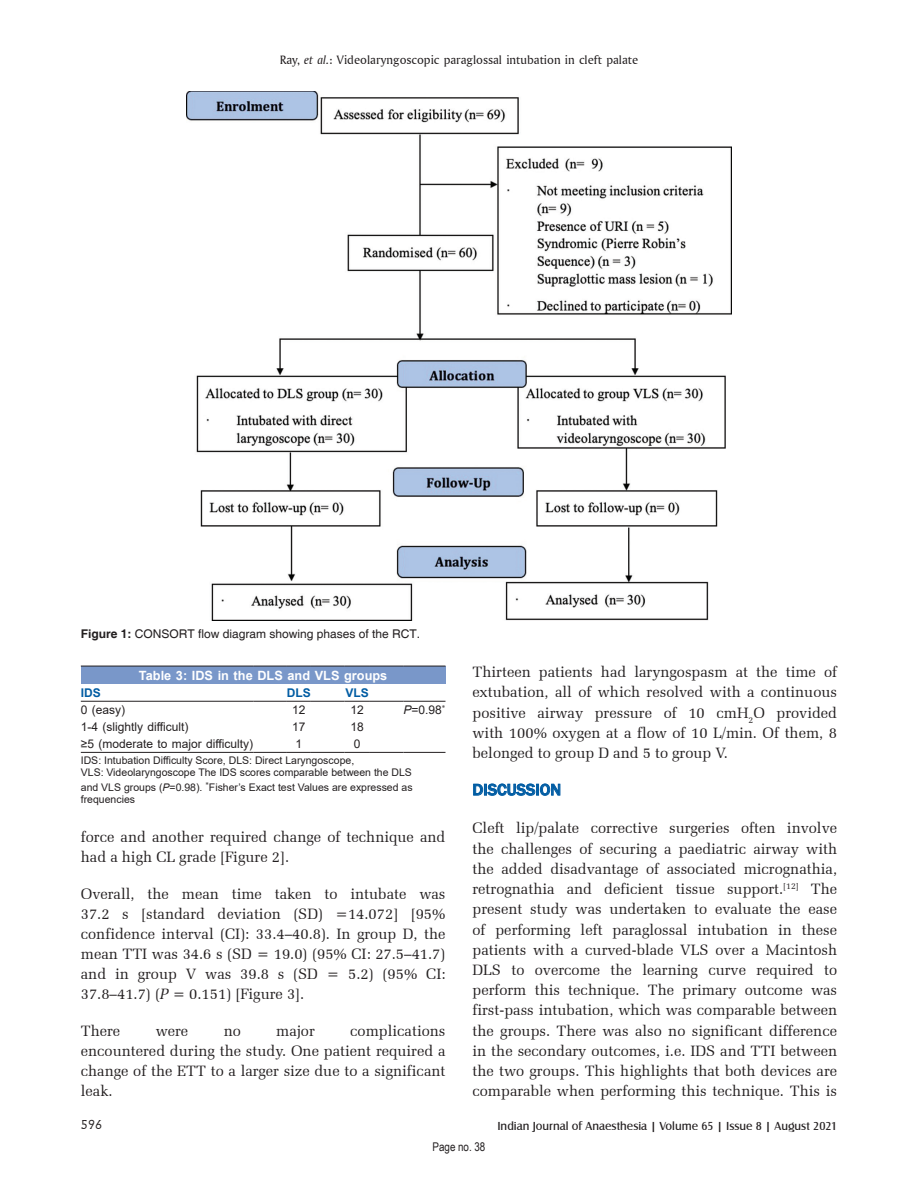
<style>
.page{position:relative;width:918px;height:1188px;background:#fff}
.page>*{position:absolute;margin:0;border:0;box-sizing:border-box;transform-origin:0 0}
.t1{font:500 16.5px "Franklin Gothic";color:#015ca3}
.TX{font:15px/20.2px "Zapf Elliptical 711 BT";color:#231f20;text-align:justify}
.t2{font:12.75px "Amerigo BT Roman A";color:#231f20}
.TT{font:700 12.75px "Arial";color:#fff}
.t3{font:12px "Castle T";color:#231f20}
.FGC{font:12px "Helvetica";color:#231f20}
.TBL{font:12px "Arial";color:#231f20}
.TB{font:12px "Arial";color:#231f20}
.TCH{font:700 12px "Arial";color:#015ca3}
.TX-2{font:12px "Arial Narrow";color:#231f20}
.t4{font:300 12px "Flareserif 821 BT";color:#231f20}
.TFN{font:10.5px/12.6px "Arial";color:#231f20}
.s1{font-family:"Amerigo BT Italic A"}
.s2{font-weight:700}
.s3{font-style:italic}
</style>
<div class="page">
<svg style="left:473px;top:783px;width:88px;height:13px"></svg>
<img style="left:187px;top:92px;width:544px;height:529px">
<div style="left:81px;top:666px;width:365px;height:18px;background:#7997c9"></div>
<hr style="left:81px;top:752px;width:172px;height:1px;background:#231f20">
<hr style="left:253px;top:752px;width:34px;height:1px;background:#231f20">
<svg style="left:287px;top:752px;width:24px;height:1px"></svg>
<hr style="left:311px;top:752px;width:33px;height:1px;background:#231f20">
<svg style="left:344px;top:752px;width:26px;height:1px"></svg>
<hr style="left:370px;top:752px;width:34px;height:1px;background:#231f20">
<hr style="left:404px;top:752px;width:42px;height:1px;background:#231f20">
<hr style="left:81px;top:701px;width:172px;height:1px;background:#231f20">
<hr style="left:253px;top:701px;width:34px;height:1px;background:#231f20">
<svg style="left:287px;top:701px;width:24px;height:1px"></svg>
<hr style="left:311px;top:701px;width:33px;height:1px;background:#231f20">
<svg style="left:344px;top:701px;width:26px;height:1px"></svg>
<hr style="left:370px;top:701px;width:34px;height:1px;background:#231f20">
<hr style="left:404px;top:701px;width:42px;height:1px;background:#231f20">
<hr style="left:81px;top:666px;width:172px;height:1px;background:#231f20">
<hr style="left:253px;top:666px;width:34px;height:1px;background:#231f20">
<svg style="left:287px;top:666px;width:24px;height:1px"></svg>
<hr style="left:311px;top:666px;width:33px;height:1px;background:#231f20">
<svg style="left:344px;top:666px;width:26px;height:1px"></svg>
<hr style="left:370px;top:666px;width:34px;height:1px;background:#231f20">
<hr style="left:404px;top:666px;width:42px;height:1px;background:#231f20">
<p class="t2" style="left:280px;top:52px;width:360px">Ray, <span class="s1">et al.</span>: Videolaryngoscopic paraglossal intubation in cleft palate</p>
<p class="FGC" style="left:81px;top:627px;width:341px"><span class="s2">Figure 1:</span> CONSORT flow diagram showing phases of the RCT.</p>
<p class="TT" style="left:139px;top:666px;width:250px">Table 3: IDS in the DLS and VLS groups</p>
<p class="TCH" style="left:81px;top:684px;width:22px">IDS</p>
<p class="TCH" style="left:287px;top:684px;width:25px">DLS</p>
<p class="TCH" style="left:346px;top:684px;width:25px">VLS</p>
<p class="TB" style="left:81px;top:702px;width:46px">0 (easy)</p>
<p class="TB" style="left:292px;top:702px;width:15px">12</p>
<p class="TB" style="left:351px;top:702px;width:15px">12</p>
<p class="TBL" style="left:404px;top:702px;width:43px"><span class="s3">P</span>=0.98<sup>*</sup></p>
<p class="TB" style="left:81px;top:718px;width:109px">1-4 (slightly difficult)</p>
<p class="TB" style="left:292px;top:718px;width:15px">17</p>
<p class="TB" style="left:351px;top:718px;width:15px">18</p>
<p class="TBL" style="left:81px;top:735px;width:174px">≥5 (moderate to major difficulty)</p>
<p class="TBL" style="left:296px;top:735px;width:8px">1</p>
<p class="TBL" style="left:354px;top:735px;width:8px">0</p>
<p class="TFN" style="left:81px;top:754px;width:333px">IDS: Intubation Difficulty Score, DLS: Direct Laryngoscope,<br>VLS: Videolaryngoscope The IDS scores comparable between the DLS</p>
<p class="TFN" style="left:81px;top:781px;width:333px">and VLS groups (<span class="s3">P</span>=0.98). <sup>*</sup>Fisher’s Exact test Values are expressed as frequencies</p>
<p class="TX" style="left:81px;top:826px;width:366px">force and another required change of technique and had a high CL grade [Figure 2].</p>
<p class="TX" style="left:81px;top:884px;width:366px">Overall, the mean time taken to intubate was 37.2 s [standard deviation (SD) =14.072] [95% confidence interval (CI): 33.4–40.8). In group D, the mean TTI was 34.6 s (SD = 19.0) (95% CI: 27.5–41.7) and in group V was 39.8 s (SD = 5.2) (95% CI:<br>37.8–41.7) (<span class="s3">P</span> = 0.151) [Figure 3].</p>
<p class="TX" style="left:81px;top:1021px;width:41px">There</p>
<p class="TX" style="left:156px;top:1021px;width:34px">were</p>
<p class="TX" style="left:224px;top:1021px;width:19px">no</p>
<p class="TX" style="left:276px;top:1021px;width:40px">major</p>
<p class="TX" style="left:81px;top:1021px;width:366px;text-indent:269px">complications encountered during the study. One patient required a change of the ETT to a larger size due to a significant leak.</p>
<p class="TX" style="left:472px;top:662px;width:366px">Thirteen patients had laryngospasm at the time of extubation, all of which resolved with a continuous positive airway pressure of 10 cmH<sub>2</sub>O provided with 100% oxygen at a flow of 10 L/min. Of them, 8 belonged to group D and 5 to group V.</p>
<h1 class="t1" style="left:472px;top:780px;width:90px">DISCUSSION</h1>
<p class="TX" style="left:472px;top:818px;width:366px">Cleft lip/palate corrective surgeries often involve the challenges of securing a paediatric airway with the added disadvantage of associated micrognathia, retrognathia and deficient tissue support.<sup>[12]</sup> The present study was undertaken to evaluate the ease of performing left paraglossal intubation in these patients with a curved‑blade VLS over a Macintosh DLS to overcome the learning curve required to perform this technique. The primary outcome was first‑pass intubation, which was comparable between the groups. There was also no significant difference in the secondary outcomes, i.e. IDS and TTI between the two groups. This highlights that both devices are comparable when performing this technique. This is</p>
<p class="t4" style="left:81px;top:1117px;width:23px">596</p>
<p class="t3" style="left:497px;top:1119px;width:341px">Indian Journal of Anaesthesia | Volume 65 | Issue 8 | August 2021</p>
<p class="TX-2" style="left:433px;top:1138px;width:54px">Page no. 38</p>
</div>
